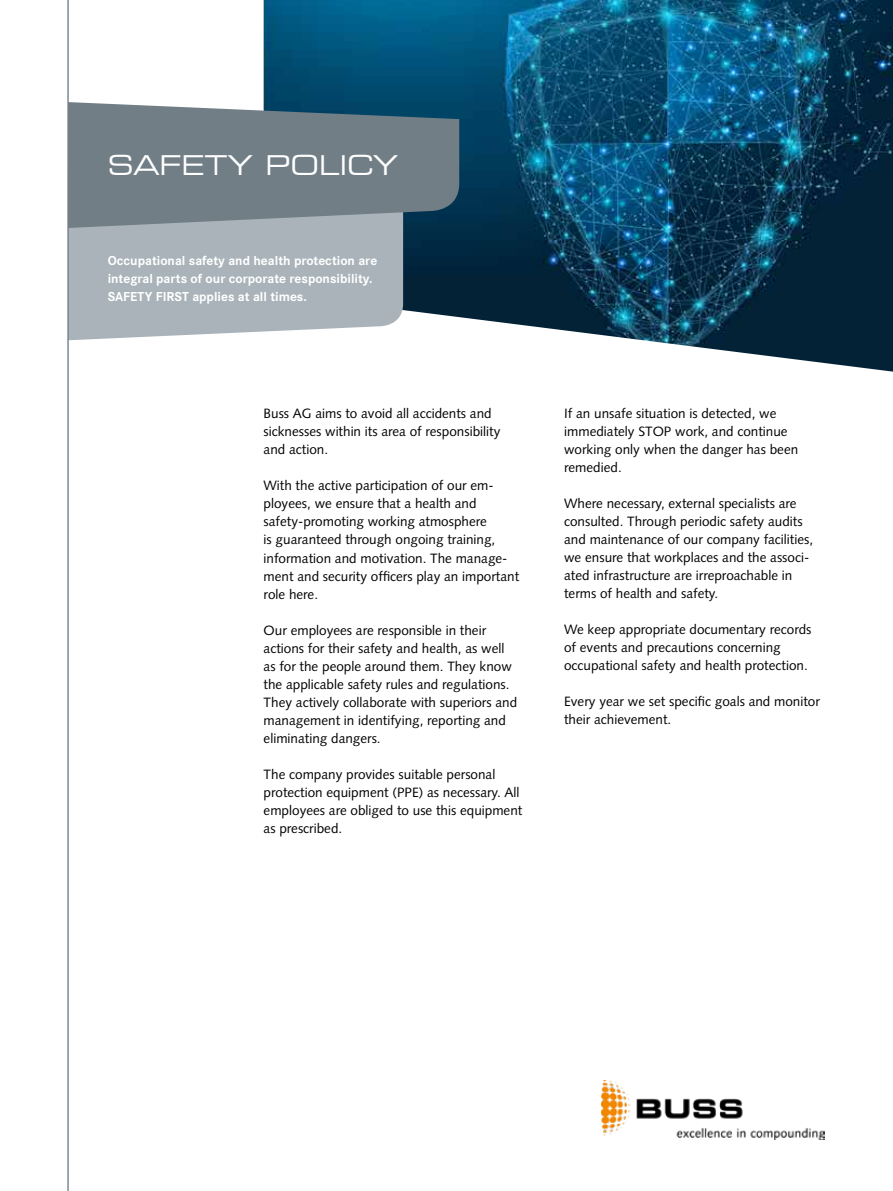
<style>
.page{position:relative;width:893px;height:1191px;background:#fff}
.page>*{position:absolute;margin:0;border:0;box-sizing:border-box;transform-origin:0 0}
.t1{font:expanded 27px "Square 721 BT";color:#fff}
.t2{font:13.5px/18px "Syntax LT Std";color:#000}
.t3{font:700 13.5px/18px "Corporate S";color:#fff}
</style>
<div class="page">
<img style="left:264px;top:0;width:629px;height:372px">
<img style="left:602px;top:1080px;width:223px;height:60px">
<svg style="left:69px;top:228px;width:334px;height:112px;background:#aeb8bd"></svg>
<svg style="left:69px;top:102px;width:390px;height:126px;background:#6e7e88"></svg>
<hr style="left:67px;top:0;width:2px;height:1191px;background:#717e86">
<h1 class="t1" style="left:108px;top:149px;width:292px">SAFETY POLICY</h1>
<p class="t3" style="left:108px;top:252px;width:271px">Occupational safety and health protection are integral parts of our corporate responsibility.<br>SAFETY FIRST applies at all times.</p>
<p class="t2" style="left:264px;top:405px;width:238px">Buss AG aims to avoid all accidents and sicknesses within its area of responsibility and action.</p>
<p class="t2" style="left:264px;top:477px;width:257px">With the active participation of our em&shy;ployees, we ensure that a health and safety-promoting working atmosphere<br>is guaranteed through ongoing training, information and motivation. The manage&shy;ment and security officers play an important role here.</p>
<p class="t2" style="left:264px;top:621px;width:255px">Our employees are responsible in their actions for their safety and health, as well as for the people around them. They know the applicable safety rules and regulations.<br>They actively collaborate with superiors and management in identifying, reporting and eliminating dangers.</p>
<p class="t2" style="left:264px;top:765px;width:260px">The company provides suitable personal protection equipment (PPE) as necessary. All employees are obliged to use this equipment as prescribed.</p>
<p class="t2" style="left:564px;top:405px;width:236px">If an unsafe situation is detected, we immediately STOP work, and continue working only when the danger has been remedied.</p>
<p class="t2" style="left:564px;top:495px;width:251px">Where necessary, external specialists are consulted. Through periodic safety audits and maintenance of our company facilities, we ensure that workplaces and the associ&shy;ated infrastructure are irreproachable in terms of health and safety.</p>
<p class="t2" style="left:564px;top:621px;width:249px">We keep appropriate documentary records of events and precautions concerning occupational safety and health protection.</p>
<p class="t2" style="left:564px;top:693px;width:257px">Every year we set specific goals and monitor their achievement.</p>
</div>
